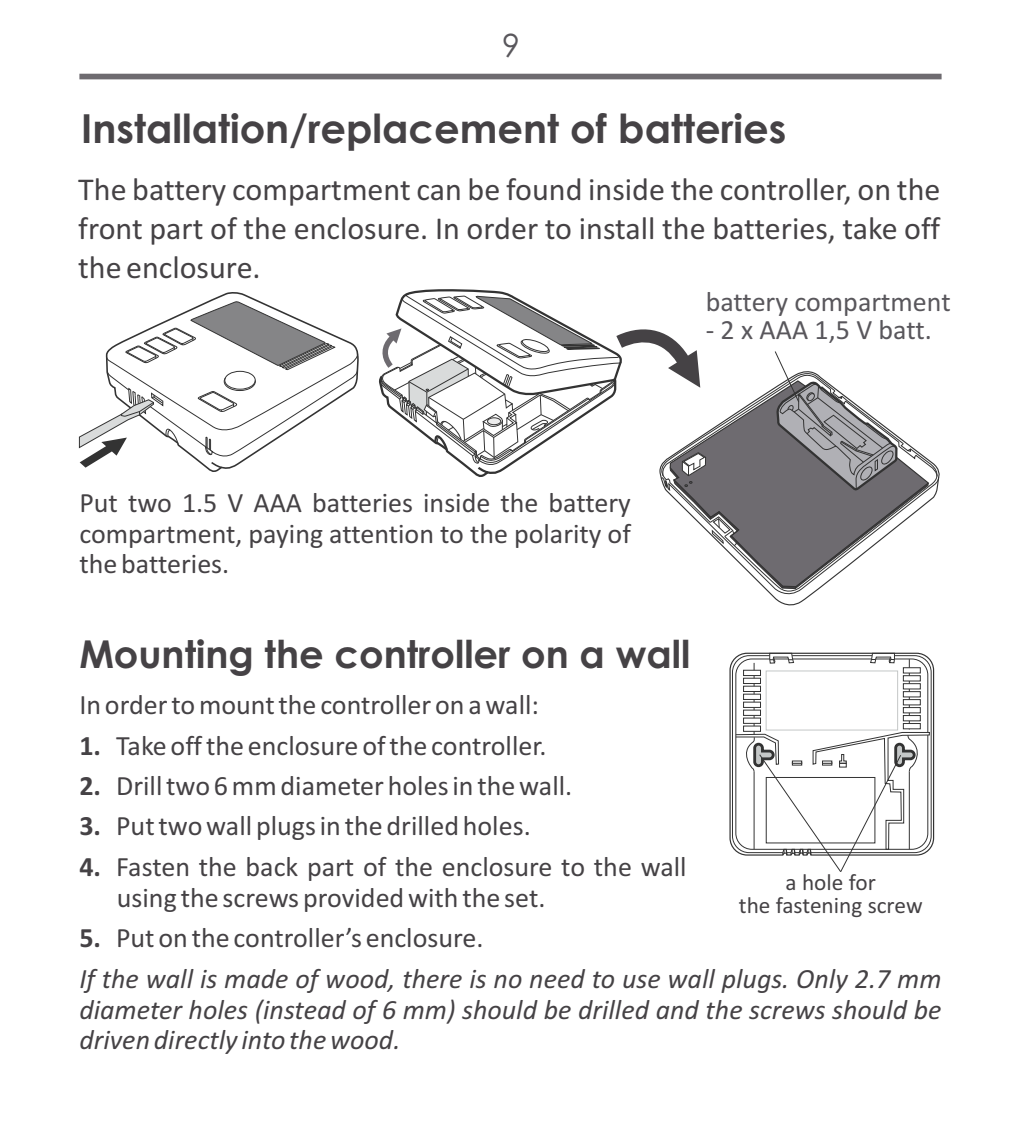
<style>
.page{position:relative;width:1021px;height:1134px;background:#fff}
.page>*{position:absolute;margin:0;border:0;box-sizing:border-box;transform-origin:0 0}
.t1{font:700 40px "Century Gothic";color:#454245}
.t2{font:700 38.4px "Century Gothic";color:#454245}
.t3{font:32px/39.2px "Calibri";color:#454245;text-align:justify}
.t4{font:32px "Century Gothic";color:#59575c}
.t5{font:28px/30.8px "Calibri";color:#454245}
.t6{font:italic 28px/41.2px "Calibri";color:#454245}
.t7{font:28px "Calibri";color:#59575c}
.t8{font:23.2px/22.8px "Calibri";color:#454245;text-align:center}
.s1{font-weight:700}
.s2{font-weight:700;font-style:normal}
.s3{font-style:normal}
</style>
<div class="page">
<div style="left:79px;top:74px;width:862px;height:5px;background:#6e6b70"></div>
<svg style="left:78px;top:301px;width:280px;height:168px"></svg>
<svg style="left:379px;top:289px;width:560px;height:311px"></svg>
<svg style="left:729px;top:652px;width:205px;height:220px"></svg>
<p class="t4" style="left:502px;top:32px;width:19px">9</p>
<h1 class="t1" style="left:81px;top:113px;width:706px">Installation/replacement of batteries</h1>
<p class="t3" style="left:78px;top:173px;width:863px">The battery compartment can be found inside the controller, on the front part of the enclosure. In order to install the batteries, take off the enclosure.</p>
<p class="t7" style="left:705px;top:290px;width:246px">battery compartment</p>
<p class="t7" style="left:705px;top:318px;width:228px">- 2 x AAA 1,5 V batt.</p>
<p class="t5" style="left:79px;top:490px;width:553px;text-align:justify">Put two 1.5 V AAA batteries inside the battery compartment, paying attention to the polarity of the batteries.</p>
<h2 class="t2" style="left:79px;top:639px;width:612px">Mounting the controller on a wall</h2>
<p class="t5" style="left:79px;top:692px;width:461px">In order to mount the controller on a wall:</p>
<p class="t5" style="left:79px;top:732px;width:468px"><span class="s1">1.</span> Take off the enclosure of the controller.</p>
<p class="t5" style="left:79px;top:773px;width:494px"><span class="s1">2.</span> Drill two 6 mm diameter holes in the wall.</p>
<p class="t5" style="left:79px;top:813px;width:453px"><span class="s1">3.</span> Put two wall plugs in the drilled holes.</p>
<p class="t5" style="left:117px;top:853px;width:571px;text-indent:-37px"><span class="s1">4.</span> Fasten the back part of the enclosure to the wall using the screws provided with the set.</p>
<p class="t6" style="left:79px;top:919px;width:863px"><span class="s2">5.</span> <span class="s3">Put on the controller’s enclosure.<br></span>If the wall is made of wood, there is no need to use wall plugs. Only 2.7 mm</p>
<p class="t6" style="left:79px;top:996px;width:863px;line-height:30.8px">diameter holes (instead of 6 mm) should be drilled and the screws should be driven directly into the wood.</p>
<p class="t8" style="left:738px;top:873px;width:185px">a hole for<br>the fastening screw</p>
</div>
